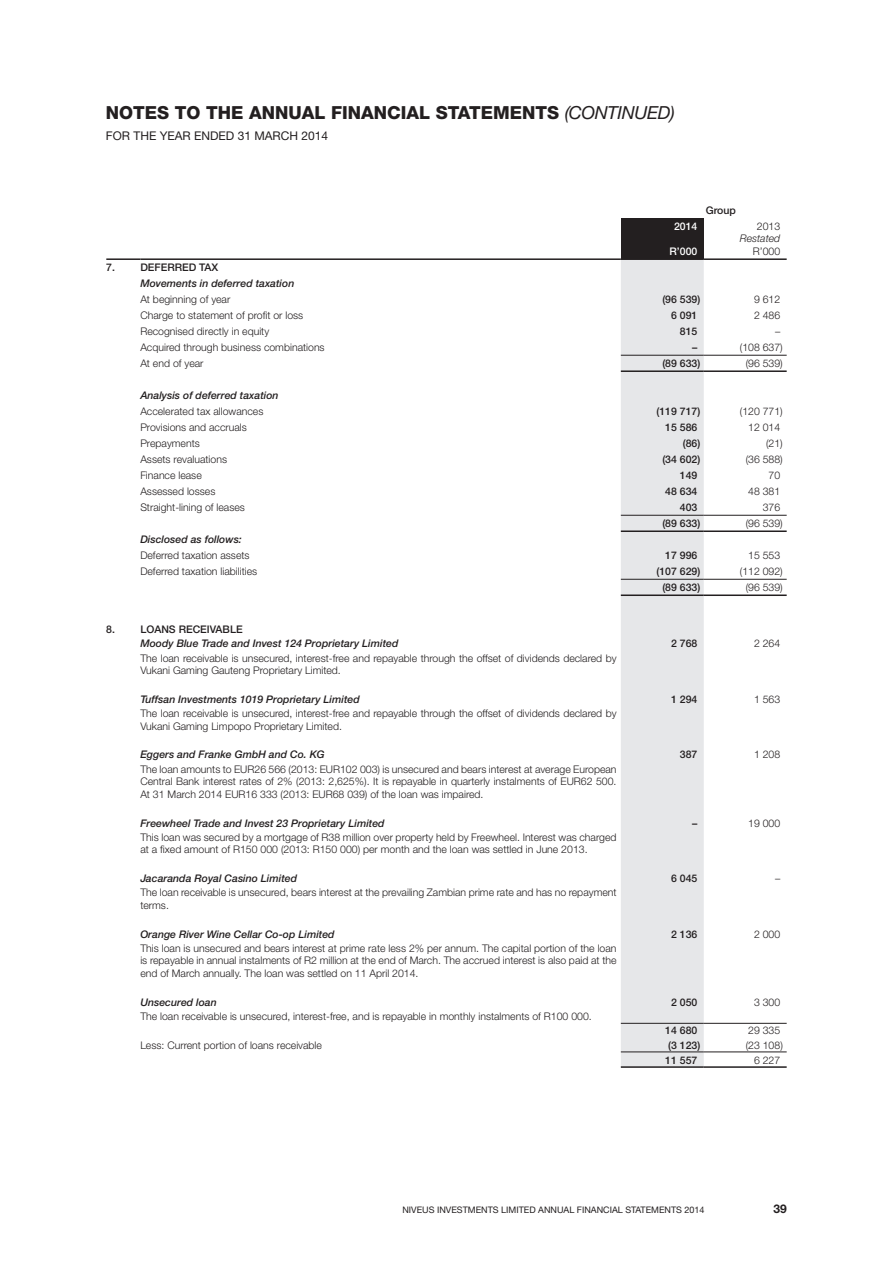
<style>
.page{position:relative;width:893px;height:1263px;background:#fff}
.page>*{position:absolute;margin:0;border:0;box-sizing:border-box;transform-origin:0 0}
.t1{font:800 18px "Helvetica Neue LT Std";color:#231f20}
.t2{font:12px "Helvetica Neue LT Std";color:#231f20}
.t3{font:700 12px "Helvetica Neue LT Std";color:#231f20}
.t4{font:300 10.5px/12.6px "Helvetica Neue LT Std";color:#231f20}
.t5{font:italic 500 10.5px "Helvetica Neue LT Std";color:#231f20}
.t6{font:500 10.5px "Helvetica Neue LT Std";color:#231f20}
.t7{font:500 10.5px "Helvetica Neue LT Std";color:#fff}
.t8{font:italic 300 10.5px "Helvetica Neue LT Std";color:#231f20}
.t9{font:9px "Helvetica Neue LT Std";color:#231f20}
.s1{font-weight:400;font-style:italic}
</style>
<div class="page">
<div style="left:621px;top:218px;width:83px;height:41px;background:#231f20"></div>
<div style="left:621px;top:260px;width:83px;height:806px;background:#e6e7e9"></div>
<hr style="left:106px;top:258px;width:34px;height:2px;background:#231f20">
<hr style="left:140px;top:258px;width:481px;height:2px;background:#231f20">
<hr style="left:621px;top:258px;width:83px;height:2px;background:#231f20">
<hr style="left:704px;top:258px;width:83px;height:2px;background:#231f20">
<hr style="left:621px;top:355px;width:83px;height:1px;background:#231f20">
<hr style="left:704px;top:355px;width:83px;height:1px;background:#231f20">
<hr style="left:621px;top:370px;width:83px;height:2px;background:#231f20">
<hr style="left:704px;top:370px;width:83px;height:2px;background:#231f20">
<hr style="left:621px;top:515px;width:83px;height:1px;background:#231f20">
<hr style="left:704px;top:515px;width:83px;height:1px;background:#231f20">
<hr style="left:621px;top:530px;width:83px;height:2px;background:#231f20">
<hr style="left:704px;top:530px;width:83px;height:2px;background:#231f20">
<hr style="left:621px;top:579px;width:83px;height:1px;background:#231f20">
<hr style="left:704px;top:579px;width:83px;height:1px;background:#231f20">
<hr style="left:621px;top:594px;width:83px;height:2px;background:#231f20">
<hr style="left:704px;top:594px;width:83px;height:2px;background:#231f20">
<hr style="left:621px;top:1051px;width:83px;height:1px;background:#231f20">
<hr style="left:704px;top:1051px;width:83px;height:1px;background:#231f20">
<hr style="left:621px;top:1066px;width:83px;height:2px;background:#231f20">
<hr style="left:704px;top:1066px;width:83px;height:2px;background:#231f20">
<hr style="left:621px;top:1023px;width:83px;height:1px;background:#231f20">
<hr style="left:704px;top:1023px;width:83px;height:1px;background:#231f20">
<h1 class="t1" style="left:106px;top:102px;width:570px">NOTES TO THE ANNUAL FINANCIAL STATEMENTS <span class="s1">(CONTINUED)</span></h1>
<p class="t2" style="left:106px;top:129px;width:224px">FOR THE YEAR ENDED 31 MARCH 2014</p>
<p class="t7" style="left:674px;top:220px;width:25px">2014</p>
<p class="t7" style="left:669px;top:245px;width:29px">R’000</p>
<p class="t6" style="left:706px;top:204px;width:32px">Group</p>
<p class="t4" style="left:757px;top:219px;width:25px">2013</p>
<p class="t8" style="left:740px;top:232px;width:42px">Restated</p>
<p class="t4" style="left:753px;top:245px;width:29px">R’000</p>
<p class="t6" style="left:106px;top:261px;width:10px">7.</p>
<p class="t6" style="left:140px;top:261px;width:80px">DEFERRED TAX</p>
<p class="t5" style="left:140px;top:277px;width:156px">Movements in deferred taxation</p>
<p class="t4" style="left:140px;top:293px;width:92px">At beginning of year</p>
<p class="t6" style="left:662px;top:293px;width:39px">(96 539)</p>
<p class="t4" style="left:754px;top:293px;width:28px">9 612</p>
<p class="t4" style="left:140px;top:309px;width:164px">Charge to statement of profit or loss</p>
<p class="t6" style="left:671px;top:309px;width:28px">6 091</p>
<p class="t4" style="left:754px;top:309px;width:28px">2 486</p>
<p class="t4" style="left:140px;top:325px;width:130px">Recognised directly in equity</p>
<p class="t6" style="left:680px;top:325px;width:19px">815</p>
<p class="t4" style="left:775px;top:325px;width:7px">–</p>
<p class="t4" style="left:140px;top:341px;width:186px">Acquired through business combinations</p>
<p class="t6" style="left:692px;top:341px;width:7px">–</p>
<p class="t4" style="left:740px;top:341px;width:45px">(108 637)</p>
<p class="t4" style="left:140px;top:357px;width:65px">At end of year</p>
<p class="t6" style="left:662px;top:357px;width:39px">(89 633)</p>
<p class="t4" style="left:746px;top:357px;width:39px">(96 539)</p>
<p class="t5" style="left:140px;top:389px;width:140px">Analysis of deferred taxation</p>
<p class="t4" style="left:140px;top:405px;width:125px">Accelerated tax allowances</p>
<p class="t6" style="left:656px;top:405px;width:45px">(119 717)</p>
<p class="t4" style="left:740px;top:405px;width:45px">(120 771)</p>
<p class="t4" style="left:140px;top:421px;width:108px">Provisions and accruals</p>
<p class="t6" style="left:665px;top:421px;width:34px">15 586</p>
<p class="t4" style="left:748px;top:421px;width:34px">12 014</p>
<p class="t4" style="left:140px;top:437px;width:61px">Prepayments</p>
<p class="t6" style="left:683px;top:437px;width:19px">(86)</p>
<p class="t4" style="left:766px;top:437px;width:18px">(21)</p>
<p class="t4" style="left:140px;top:453px;width:88px">Assets revaluations</p>
<p class="t6" style="left:662px;top:453px;width:39px">(34 602)</p>
<p class="t4" style="left:746px;top:453px;width:39px">(36 588)</p>
<p class="t4" style="left:140px;top:469px;width:63px">Finance lease</p>
<p class="t6" style="left:680px;top:469px;width:19px">149</p>
<p class="t4" style="left:769px;top:469px;width:13px">70</p>
<p class="t4" style="left:140px;top:485px;width:77px">Assessed losses</p>
<p class="t6" style="left:665px;top:485px;width:34px">48 634</p>
<p class="t4" style="left:748px;top:485px;width:34px">48 381</p>
<p class="t4" style="left:140px;top:501px;width:106px">Straight-lining of leases</p>
<p class="t6" style="left:680px;top:501px;width:19px">403</p>
<p class="t4" style="left:763px;top:501px;width:19px">376</p>
<p class="t6" style="left:662px;top:517px;width:39px">(89 633)</p>
<p class="t4" style="left:746px;top:517px;width:39px">(96 539)</p>
<p class="t5" style="left:140px;top:533px;width:103px">Disclosed as follows:</p>
<p class="t4" style="left:140px;top:549px;width:111px">Deferred taxation assets</p>
<p class="t6" style="left:665px;top:549px;width:34px">17 996</p>
<p class="t4" style="left:748px;top:549px;width:34px">15 553</p>
<p class="t4" style="left:140px;top:565px;width:118px">Deferred taxation liabilities</p>
<p class="t6" style="left:656px;top:565px;width:45px">(107 629)</p>
<p class="t4" style="left:740px;top:565px;width:45px">(112 092)</p>
<p class="t6" style="left:662px;top:581px;width:39px">(89 633)</p>
<p class="t4" style="left:746px;top:581px;width:39px">(96 539)</p>
<p class="t6" style="left:106px;top:623px;width:10px">8.</p>
<p class="t6" style="left:140px;top:623px;width:104px">LOANS RECEIVABLE</p>
<p class="t5" style="left:140px;top:637px;width:260px">Moody Blue Trade and Invest 124 Proprietary Limited</p>
<p class="t6" style="left:671px;top:637px;width:28px">2 768</p>
<p class="t4" style="left:754px;top:637px;width:28px">2 264</p>
<p class="t4" style="left:140px;top:651px;width:478px">The loan receivable is unsecured, interest-free and repayable through the offset of dividends declared by<br>Vukani Gaming Gauteng Proprietary Limited.</p>
<p class="t5" style="left:140px;top:693px;width:221px">Tuffsan Investments 1019 Proprietary Limited</p>
<p class="t6" style="left:671px;top:693px;width:28px">1 294</p>
<p class="t4" style="left:754px;top:693px;width:28px">1 563</p>
<p class="t4" style="left:140px;top:707px;width:478px">The loan receivable is unsecured, interest-free and repayable through the offset of dividends declared by<br>Vukani Gaming Limpopo Proprietary Limited.</p>
<p class="t5" style="left:140px;top:748px;width:186px">Eggers and Franke GmbH and Co. KG</p>
<p class="t6" style="left:680px;top:748px;width:19px">387</p>
<p class="t4" style="left:754px;top:748px;width:28px">1 208</p>
<p class="t4" style="left:140px;top:762px;width:478px;text-align:justify">The loan amounts to EUR26 566 (2013: EUR102 003) is unsecured and bears interest at average European Central Bank interest rates of 2% (2013: 2,625%). It is repayable in quarterly instalments of EUR62 500.<br>At 31 March 2014 EUR16 333 (2013: EUR68 039) of the loan was impaired.</p>
<p class="t5" style="left:140px;top:816px;width:246px">Freewheel Trade and Invest 23 Proprietary Limited</p>
<p class="t6" style="left:692px;top:816px;width:7px">–</p>
<p class="t4" style="left:748px;top:816px;width:34px">19 000</p>
<p class="t4" style="left:140px;top:830px;width:478px">This loan was secured by a mortgage of R38 million over property held by Freewheel. Interest was charged at a fixed amount of R150 000 (2013: R150 000) per month and the loan was settled in June 2013.</p>
<p class="t5" style="left:140px;top:872px;width:158px">Jacaranda Royal Casino Limited</p>
<p class="t6" style="left:671px;top:872px;width:28px">6 045</p>
<p class="t4" style="left:775px;top:872px;width:7px">–</p>
<p class="t4" style="left:140px;top:886px;width:478px">The loan receivable is unsecured, bears interest at the prevailing Zambian prime rate and has no repayment terms.</p>
<p class="t5" style="left:140px;top:927px;width:196px">Orange River Wine Cellar Co-op Limited</p>
<p class="t6" style="left:671px;top:927px;width:28px">2 136</p>
<p class="t4" style="left:754px;top:927px;width:28px">2 000</p>
<p class="t4" style="left:140px;top:941px;width:478px;text-align:justify">This loan is unsecured and bears interest at prime rate less 2% per annum. The capital portion of the loan is repayable in annual instalments of R2 million at the end of March. The accrued interest is also paid at the end of March annually. The loan was settled on 11 April 2014.</p>
<p class="t5" style="left:140px;top:996px;width:78px">Unsecured loan</p>
<p class="t6" style="left:671px;top:996px;width:28px">2 050</p>
<p class="t4" style="left:754px;top:995px;width:28px">3 300</p>
<p class="t4" style="left:140px;top:1010px;width:453px">The loan receivable is unsecured, interest-free, and is repayable in monthly instalments of R100 000.</p>
<p class="t6" style="left:665px;top:1024px;width:34px">14 680</p>
<p class="t4" style="left:748px;top:1024px;width:34px">29 335</p>
<p class="t4" style="left:140px;top:1038px;width:183px">Less: Current portion of loans receivable</p>
<p class="t6" style="left:668px;top:1038px;width:34px">(3 123)</p>
<p class="t4" style="left:746px;top:1038px;width:39px">(23 108)</p>
<p class="t6" style="left:665px;top:1054px;width:34px">11 557</p>
<p class="t4" style="left:754px;top:1053px;width:28px">6 227</p>
<p class="t9" style="left:402px;top:1204px;width:246px">NIVEUS INVESTMENTS LIMITED ANNUAL FI NANCIAL STATEME</p>
<p class="t9" style="left:664px;top:1204px;width:42px">NTS 2014</p>
<p class="t3" style="left:773px;top:1201px;width:15px">39</p>
</div>
